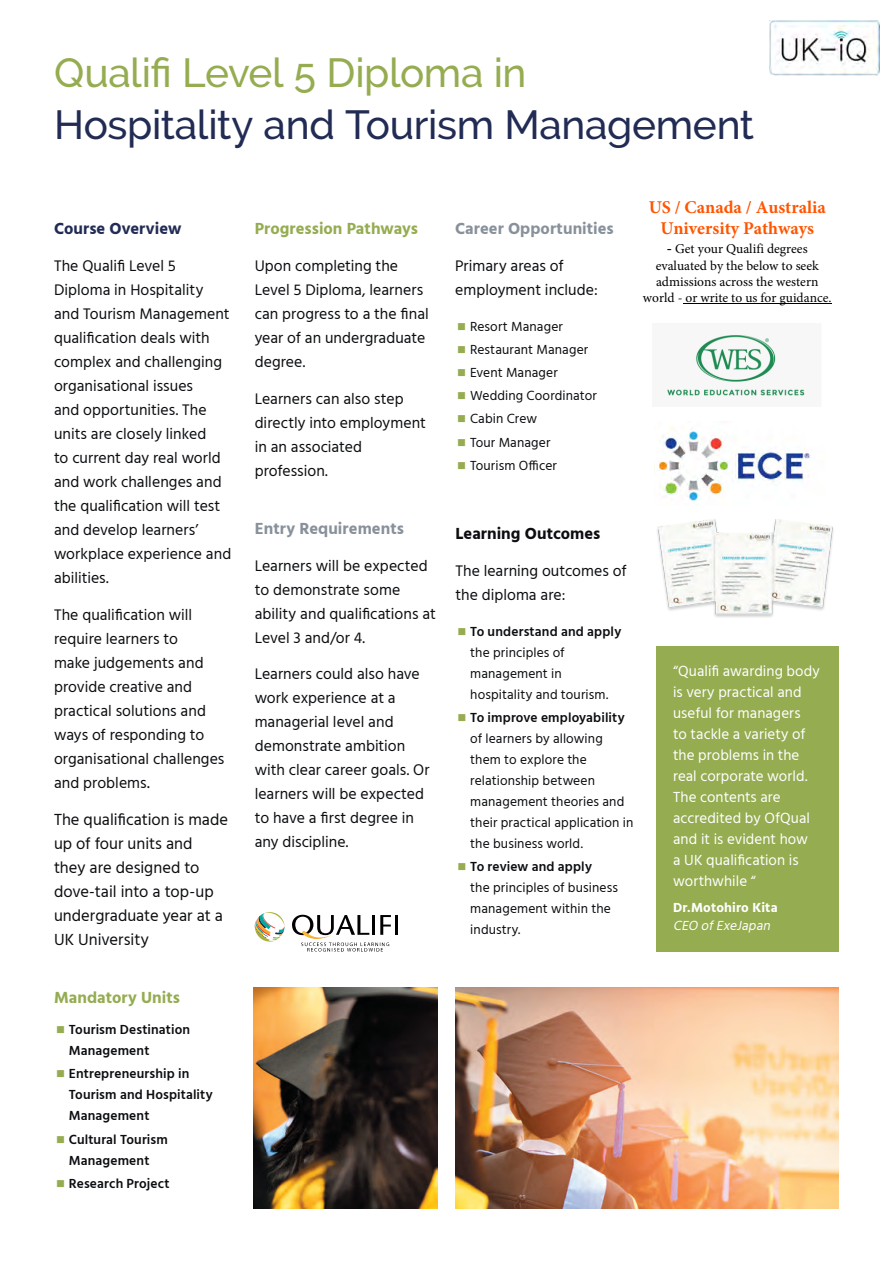
<style>
.page{position:relative;width:893px;height:1263px;background:#fff}
.page>*{position:absolute;margin:0;border:0;box-sizing:border-box;transform-origin:0 0}
.t1{font:500 40.5px "Raleway";letter-spacing:-.005em;color:#212b54}
.t2{font:500 40.5px "Raleway";letter-spacing:-.01em;color:#95ac51}
.t3{font:700 18px/20.9px "Minion Pro";color:#f50;text-align:center}
.t4{font:16.5px/24px "Hind";color:#0b0d10}
.t5{font:700 16.5px "Hind";letter-spacing:.005em;color:#88919b}
.t6{font:700 16.5px "Hind";letter-spacing:.005em;color:#95ac51}
.t7{font:700 16.5px "Hind";letter-spacing:.005em;color:#0b0d10}
.t8{font:700 16.5px "Hind";letter-spacing:.005em;color:#212b54}
.t9{font:15.75px/24px "Hind";letter-spacing:.005em;color:#0b0d10}
.t10{font:15px/21px "Hind";letter-spacing:.005em;color:#fff}
.t11{font:13.5px/21px "Hind";letter-spacing:.01em;color:#0b0d10}
.t12{font:600 13.5px/21px "Hind";letter-spacing:.01em;color:#0b0d10}
.t13{font:13.5px/16.2px "Minion Pro";color:#000;text-align:center}
.t14{font:700 13.5px "Hind";letter-spacing:.01em;color:#fff}
.t15{font:italic 13.5px "Hind";color:#fff}
.s1{font-size:16.5px}
.s2{font-weight:700;font-size:15px}
</style>
<div class="page">
<img style="left:657px;top:519px;width:177px;height:98px">
<img style="left:455px;top:988px;width:384px;height:221px">
<svg style="left:255px;top:912px;width:29px;height:29px"></svg>
<hr style="left:395px;top:915px;width:3px;height:20px;background:#000">
<svg style="left:292px;top:915px;width:99px;height:36px"></svg>
<img style="left:253px;top:988px;width:185px;height:221px">
<div style="left:656px;top:646px;width:183px;height:305px;background:#95ac51"></div>
<img style="left:769px;top:20px;width:110px;height:56px">
<hr style="left:683px;top:303px;width:148px;height:1px;background:#000">
<img style="left:667px;top:335px;width:138px;height:61px">
<img style="left:657px;top:426px;width:154px;height:80px">
<h1 class="t2" style="left:54px;top:49px;width:474px">Qualifi Level 5 Diploma in</h1>
<h1 class="t1" style="left:54px;top:102px;width:701px">Hospitality and Tourism Management</h1>
<p class="t8" style="left:54px;top:219px;width:129px">Course Overview</p>
<p class="t9" style="left:54px;top:255px;width:179px">The Qualifi Level 5<br>Diploma in Hospitality and Tourism Management qualification deals with complex and challenging organisational issues<br>and opportunities. The units are closely linked<br>to current day real world and work challenges and the qualification will test and develop learners’ workplace experience and abilities.</p>
<p class="t9" style="left:54px;top:603px;width:172px">The qualification will require learners to<br>make judgements and provide creative and practical solutions and ways of responding to organisational challenges and problems<span class="s1">.</span></p>
<p class="t4" style="left:54px;top:808px;width:176px">The qualification is made up of four units and they are designed to dove-tail into a top-up undergraduate year at a<br>UK University</p>
<p class="t6" style="left:54px;top:987px;width:128px">Mandatory Units</p>
<p class="t12" style="left:69px;top:1020px;width:123px">Tourism Destination<br>Management</p>
<p class="t12" style="left:69px;top:1064px;width:145px">Entrepreneurship in<br>Tourism and Hospitality<br>Management</p>
<p class="t12" style="left:69px;top:1129px;width:100px">Cultural Tourism<br>Management</p>
<p class="t12" style="left:69px;top:1173px;width:102px">Research Project</p>
<p class="t6" style="left:255px;top:219px;width:165px">Progression Pathways</p>
<p class="t9" style="left:255px;top:255px;width:176px">Upon completing the<br>Level 5 Diploma, learners can progress to a the final year of an undergraduate degree.</p>
<p class="t9" style="left:255px;top:387px;width:173px">Learners can also step directly into employment in an associated profession.</p>
<p class="t5" style="left:255px;top:518px;width:151px">Entry Requirements</p>
<p class="t9" style="left:255px;top:554px;width:183px">Learners will be expected to demonstrate some ability and qualifications at<br>Level 3 and/or 4.</p>
<p class="t9" style="left:255px;top:663px;width:176px">Learners could also have work experience at a managerial level and demonstrate ambition with clear career goals. Or learners will be expected to have a first degree in any discipline.</p>
<p class="t5" style="left:455px;top:219px;width:160px">Career Opportunities</p>
<p class="t9" style="left:455px;top:255px;width:144px">Primary areas of employment include:</p>
<p class="t11" style="left:470px;top:316px;width:128px;line-height:23.1px">Resort Manager<br>Restaurant Manager<br>Event Manager<br>Wedding Coordinator<br>Cabin Crew<br>Tour Manager<br>Tourism Officer</p>
<p class="t3" style="left:649px;top:197px;width:179px">US / Canada / Australia<br>University Pathways</p>
<p class="t13" style="left:643px;top:241px;width:190px"><span class="s2">-</span> Get your Qualifi degrees evaluated by the below to seek admissions across the western world - or write to us for guidance.</p>
<p class="t7" style="left:455px;top:524px;width:147px">Learning Outcomes</p>
<p class="t9" style="left:455px;top:559px;width:173px">The learning outcomes of the diploma are:</p>
<p class="t12" style="left:470px;top:621px;width:152px">To understand and apply</p>
<p class="t11" style="left:470px;top:642px;width:139px">the principles of management in hospitality and tourism.</p>
<p class="t12" style="left:470px;top:708px;width:156px">To improve employability</p>
<p class="t11" style="left:470px;top:728px;width:165px">of learners by allowing them to explore the relationship between management theories and their practical application in the business world.</p>
<p class="t12" style="left:470px;top:857px;width:123px">To review and apply</p>
<p class="t11" style="left:470px;top:878px;width:149px">the principles of business management within the industry.</p>
<p class="t10" style="left:673px;top:661px;width:148px">“Qualifi awarding body is very practical and useful for managers<br>to tackle a variety of the problems in the real corporate world.<br>The contents are accredited by OfQual and it is evident how<br>a UK qualification is worthwhile “</p>
<p class="t14" style="left:673px;top:900px;width:106px">Dr.Motohiro Kita</p>
<p class="t15" style="left:673px;top:917px;width:102px">CEO ofExeJapan</p>
</div>
